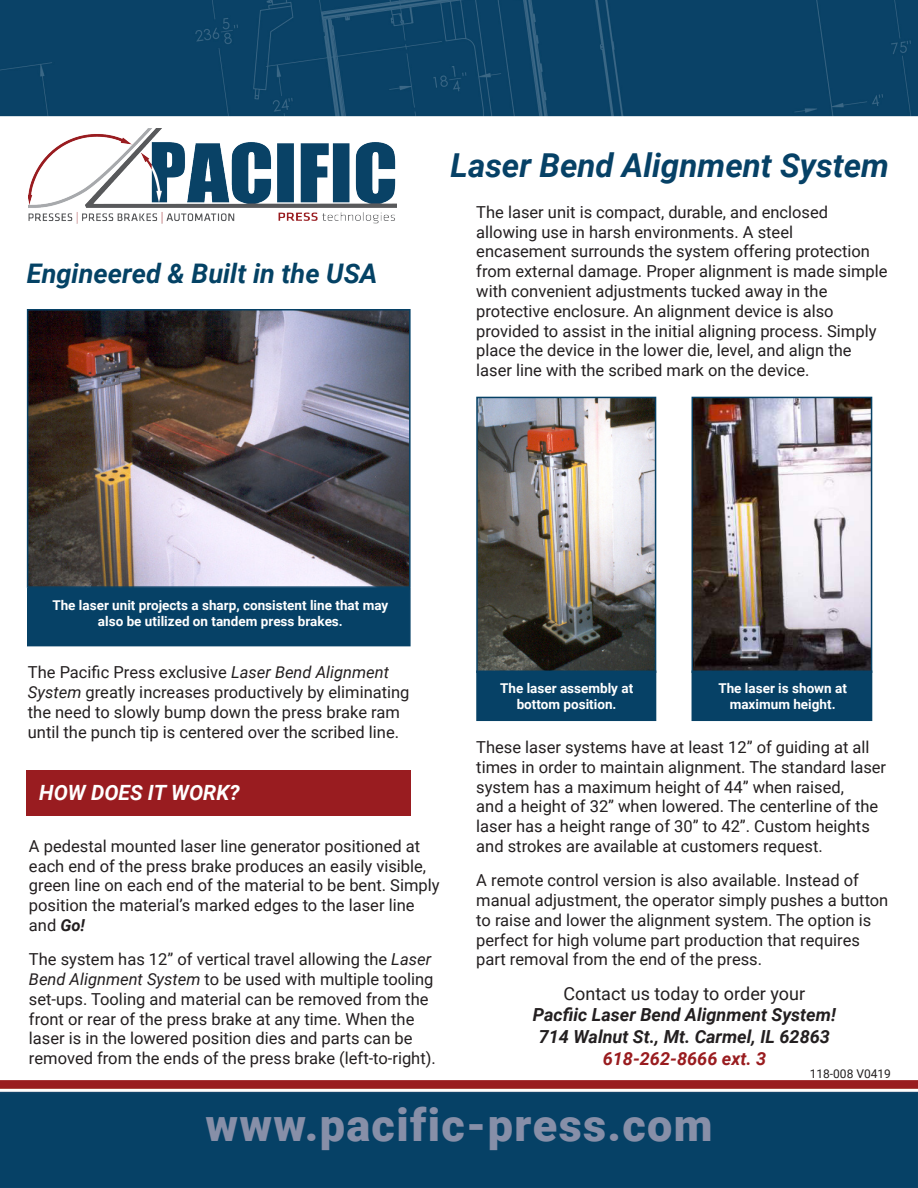
<style>
.page{position:relative;width:918px;height:1188px;background:#fff}
.page>*{position:absolute;margin:0;border:0;box-sizing:border-box;transform-origin:0 0}
.t1{font:900 45px "Roboto";letter-spacing:.03em;color:#878fa8}
.t2{font:italic 700 33px "Roboto";color:#064166}
.t3{font:italic 700 27px "Roboto";color:#044265}
.t4{font:italic 700 21px "Roboto";color:#fff}
.t5{font:italic 700 18px "Roboto";color:#231f20}
.t6{font:18px "Roboto";color:#231f20}
.t7{font:italic 700 18px "Roboto";color:#991c1f}
.t8{font:16.5px/19.8px "Roboto";color:#231f20}
.t9{font:700 13.5px/16.2px "Roboto";color:#fff;text-align:center}
.t10{font:12px "Roboto";color:#231f20}
.s1{font-style:italic}
.s2{font-weight:700;font-style:italic}
</style>
<div class="page">
<img style="left:30px;top:312px;width:378px;height:273px">
<div style="left:27px;top:309px;width:384px;height:279px;border:2px solid #064166"></div>
<img style="left:0;top:0;width:918px;height:117px">
<img style="left:0;top:1080px;width:918px;height:108px">
<img style="left:28px;top:128px;width:368px;height:96px">
<div style="left:27px;top:770px;width:384px;height:46px;background:#991c20"></div>
<div style="left:27px;top:588px;width:384px;height:58px;background:#064166"></div>
<div style="left:1px;top:1094px;width:916px;height:93px;background:#064166"></div>
<img style="left:479px;top:400px;width:174px;height:270px">
<div style="left:476px;top:397px;width:180px;height:276px;border:2px solid #064166"></div>
<div style="left:476px;top:671px;width:180px;height:50px;background:#064166"></div>
<img style="left:695px;top:400px;width:174px;height:270px">
<div style="left:692px;top:397px;width:180px;height:276px;border:2px solid #064166"></div>
<div style="left:692px;top:671px;width:180px;height:50px;background:#064166"></div>
<p class="t3" style="left:27px;top:255px;width:352px">Engineered &amp; Built in the USA</p>
<p class="t2" style="left:451px;top:142px;width:440px">Laser Bend Alignment System</p>
<p class="t8" style="left:476px;top:201px;width:353px">The laser unit is compact, durable, and enclosed</p>
<p class="t8" style="left:476px;top:221px;width:318px">allowing use in harsh environments. A steel</p>
<p class="t8" style="left:476px;top:241px;width:413px">encasement surrounds the system offering protection from external damage. Proper alignment is made simple with convenient adjustments tucked away in the</p>
<p class="t8" style="left:476px;top:300px;width:359px">protective enclosure. An alignment device is also</p>
<p class="t8" style="left:476px;top:320px;width:402px">provided to assist in the initial aligning process. Simply place the device in the lower die, level, and align the laser line with the scribed mark on the device.</p>
<p class="t9" style="left:52px;top:597px;width:338px">The laser unit projects a sharp, consistent line that may also be utilized on tandem press brakes.</p>
<p class="t8" style="left:28px;top:662px;width:363px">The Pacific Press exclusive <span class="s1">Laser Bend Alignment</span></p>
<p class="t8" style="left:28px;top:682px;width:383px"><span class="s1">System</span> greatly increases productively by eliminating</p>
<p class="t8" style="left:28px;top:702px;width:374px">the need to slowly bump down the press brake ram</p>
<p class="t8" style="left:28px;top:721px;width:373px">until the punch tip is centered over the scribed line.</p>
<p class="t4" style="left:39px;top:778px;width:202px">HOW DOES IT WORK?</p>
<p class="t8" style="left:29px;top:836px;width:412px">A pedestal mounted laser line generator positioned at each end of the press brake produces an easily visible, green line on each end of the material to be bent. Simply position the material’s marked edges to the laser line and <span class="s2">Go!</span></p>
<p class="t8" style="left:29px;top:949px;width:406px">The system has 12” of vertical travel allowing the <span class="s1">Laser<br>Bend Alignment System</span> to be used with multiple tooling</p>
<p class="t8" style="left:29px;top:989px;width:408px">set-ups. Tooling and material can be removed from the front or rear of the press brake at any time. When the laser is in the lowered position dies and parts can be removed from the ends of the press brake (left-to-right).</p>
<p class="t9" style="left:500px;top:679px;width:135px">The laser assembly at</p>
<p class="t9" style="left:517px;top:695px;width:101px">bottom position.</p>
<p class="t9" style="left:718px;top:679px;width:130px">The laser is shown at</p>
<p class="t9" style="left:730px;top:695px;width:107px">maximum height.</p>
<p class="t8" style="left:476px;top:737px;width:411px">These laser systems have at least 12” of guiding at all times in order to maintain alignment. The standard laser system has a maximum height of 44” when raised,</p>
<p class="t8" style="left:476px;top:796px;width:404px">and a height of 32” when lowered. The centerline of the laser has a height range of 30” to 42”. Custom heights and strokes are available at customers request.</p>
<p class="t8" style="left:476px;top:870px;width:414px">A remote control version is also available. Instead of manual adjustment, the operator simply pushes a button to raise and lower the alignment system. The option is perfect for high volume part production that requires part removal from the end of the press.</p>
<p class="t6" style="left:564px;top:981px;width:243px">Contact us today to order your</p>
<p class="t5" style="left:533px;top:1002px;width:304px">Pacfiic Laser Bend Alignment System!</p>
<p class="t5" style="left:539px;top:1024px;width:293px">714 Walnut St., Mt. Carmel, IL 62863</p>
<p class="t7" style="left:603px;top:1046px;width:165px">618-262-8666 ext. 3</p>
<p class="t10" style="left:810px;top:1065px;width:83px">118-008 V0419</p>
<p class="t1" style="left:205px;top:1093px;width:509px">www.pacific-press.com</p>
</div>
